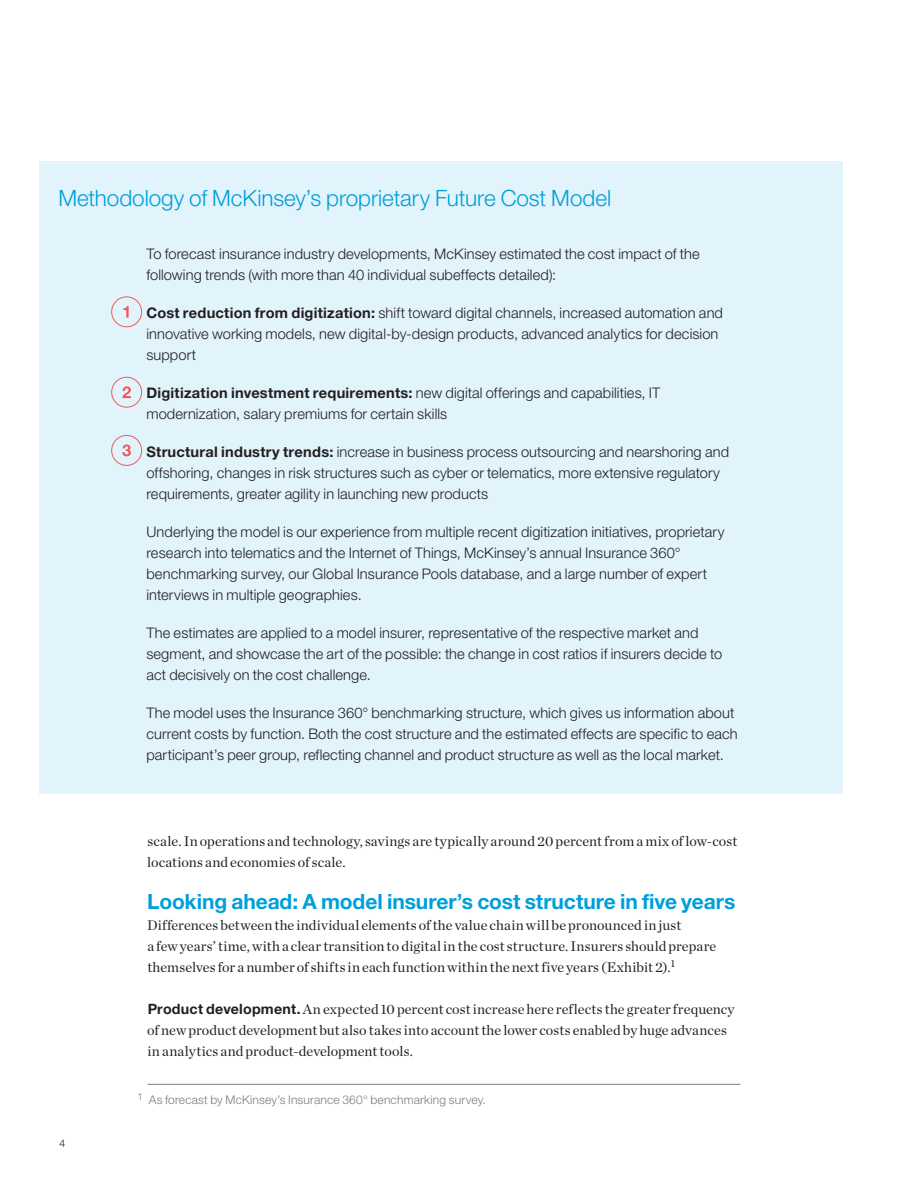
<style>
.page{position:relative;width:918px;height:1188px;background:#fff}
.page>*{position:absolute;margin:0;border:0;box-sizing:border-box;transform-origin:0 0}
.Sidebar_title{font:300 22.5px "Helvetica Neue LT Std";letter-spacing:-.005em;color:#009fda}
.A-hed{font:700 21px "Helvetica Neue LT Std";letter-spacing:-.005em;color:#009fda}
.Sidebar_body_text{font:300 14.7px/21px "Helvetica Neue LT Std";letter-spacing:.005em;color:#231f20}
.Body_Chronicle{font:14.25px/21px "Chronicle Deck";letter-spacing:.005em;color:#231f20}
.Footnotes{font:300 12px "Helvetica Neue LT Std";letter-spacing:.015em;color:#7a7c7f}
.t1{font:300 10.5px "Helvetica Neue LT Std";color:#231f20}
.s1{font-weight:700}
.s2{font-family:"Helvetica Neue LT Std";font-weight:700}
</style>
<div class="page">
<div style="left:39px;top:161px;width:804px;height:633px;background:#e1f4fc"></div>
<div style="left:111px;top:296px;width:31px;height:31px;border:1px solid #f0595b;border-radius:50%"></div>
<svg style="left:123px;top:306px;width:6px;height:12px"></svg>
<div style="left:111px;top:377px;width:31px;height:31px;border:1px solid #f0595b;border-radius:50%"></div>
<svg style="left:122px;top:386px;width:9px;height:12px"></svg>
<div style="left:111px;top:435px;width:31px;height:31px;border:1px solid #f0595b;border-radius:50%"></div>
<svg style="left:122px;top:444px;width:9px;height:12px"></svg>
<hr style="left:148px;top:1084px;width:593px;height:1px;background:#7a7c7f">
<p class="Sidebar_title" style="left:58px;top:185px;width:554px">Methodology of McKinsey’s proprietary Future Cost Model</p>
<p class="Sidebar_body_text" style="left:146px;top:243px;width:555px">To forecast insurance industry developments, McKinsey estimated the cost impact of the following trends (with more than 40 individual subeffects detailed):</p>
<p class="Sidebar_body_text" style="left:146px;top:302px;width:578px"><span class="s1">Cost reduction from digitization:</span> shift toward digital channels, increased automation and innovative working models, new digital-by-design products, advanced analytics for decision support</p>
<p class="Sidebar_body_text" style="left:146px;top:382px;width:515px"><span class="s1">Digitization investment requirements:</span> new digital offerings and capabilities, IT modernization, salary premiums for certain skills</p>
<p class="Sidebar_body_text" style="left:146px;top:441px;width:584px"><span class="s1">Structural industry trends:</span> increase in business process outsourcing and nearshoring and offshoring, changes in risk structures such as cyber or telematics, more extensive regulatory requirements, greater agility in launching new products</p>
<p class="Sidebar_body_text" style="left:146px;top:521px;width:580px">Underlying the model is our experience from multiple recent digitization initiatives, proprietary research into telematics and the Internet of Things, McKinsey’s annual Insurance 360° benchmarking survey, our Global Insurance Pools database, and a large number of expert interviews in multiple geographies.</p>
<p class="Sidebar_body_text" style="left:146px;top:622px;width:577px">The estimates are applied to a model insurer, representative of the respective market and segment, and showcase the art of the possible: the change in cost ratios if insurers decide to act decisively on the cost challenge.</p>
<p class="Sidebar_body_text" style="left:146px;top:702px;width:593px">The model uses the Insurance 360° benchmarking structure, which gives us information about current costs by function. Both the cost structure and the estimated effects are specific to each participant’s peer group, reflecting channel and product structure as well as the local market.</p>
<p class="Body_Chronicle" style="left:147px;top:830px;width:592px">scale. In operations and technology, savings are typically around 20 percent from a mix of low-cost locations and economies of scale.</p>
<h3 class="A-hed" style="left:147px;top:888px;width:590px">Looking ahead: A model insurer’s cost structure in five years</h3>
<p class="Body_Chronicle" style="left:147px;top:914px;width:536px">Differences between the individual elements of the value chain will be pronounced in just</p>
<p class="Body_Chronicle" style="left:147px;top:935px;width:570px">a few years’ time, with a clear transition to digital in the cost structure. Insurers should prepare themselves for a number of shifts in each function within the next five years (Exhibit 2).<sup>1</sup></p>
<p class="Body_Chronicle" style="left:147px;top:998px;width:589px"><span class="s2">Product development.</span> An expected 10 percent cost increase here reflects the greater frequency of new product development but also takes into account the lower costs enabled by huge advances in analytics and product-development tools.</p>
<p class="t1" style="left:60px;top:1137px;width:7px">4</p>
<p class="Footnotes" style="left:137px;top:1093px;width:350px"><sup>1</sup> As forecast by McKinsey’s Insurance 360° benchmarking survey.</p>
</div>
